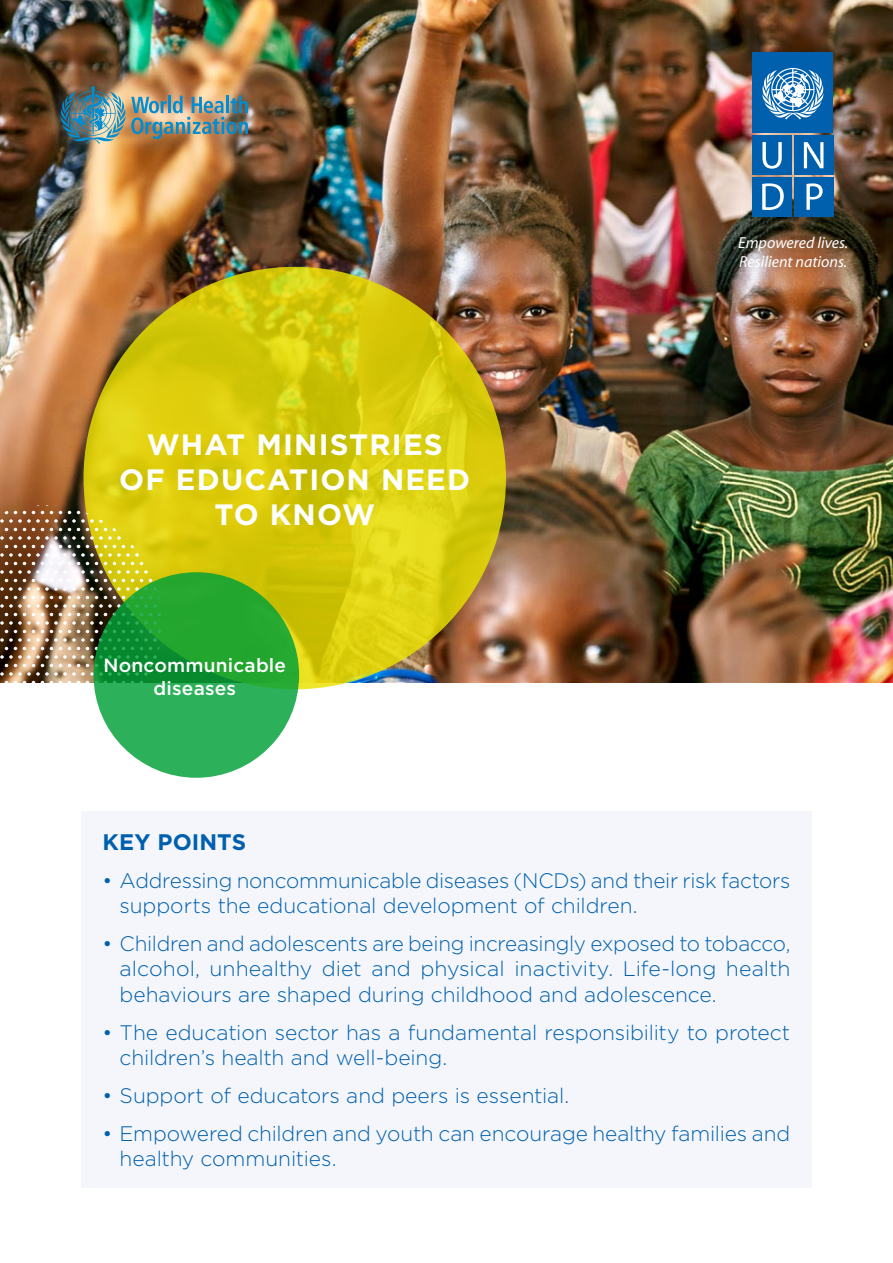
<style>
.page{position:relative;width:893px;height:1263px;background:#fff}
.page>*{position:absolute;margin:0;border:0;box-sizing:border-box;transform-origin:0 0}
.Titre-Section1{font:700 29.4px/35.2px "Gotham";letter-spacing:.04em;color:#fff;text-align:center}
.Citation_titre{font:700 22.5px "Gotham";letter-spacing:.005em;color:#0060ad}
.t1{font:300 21px/25.2px "Gotham";letter-spacing:-.005em;color:#0060ad}
.Titre-Section1b{font:500 19.05px/23px "Gotham";letter-spacing:.01em;color:#fff;text-align:center}
.t2{font:italic 16.05px/19.2px "Myriad";color:#fff}
</style>
<div class="page">
<img style="left:0;top:0;width:893px;height:682px">
<svg style="left:84px;top:267px;width:422px;height:422px;background:#d7cb0c"></svg>
<img style="left:0;top:505px;width:162px;height:235px">
<svg style="left:94px;top:572px;width:205px;height:206px;background:#23a742"></svg>
<div style="left:752px;top:136px;width:40px;height:39px;background:#0060ad"></div>
<svg style="left:762px;top:142px;width:20px;height:27px"></svg>
<div style="left:794px;top:136px;width:39px;height:39px;background:#0060ad"></div>
<svg style="left:804px;top:142px;width:19px;height:26px"></svg>
<div style="left:794px;top:177px;width:39px;height:39px;background:#0060ad"></div>
<svg style="left:806px;top:183px;width:17px;height:27px"></svg>
<div style="left:752px;top:177px;width:40px;height:39px;background:#0060ad"></div>
<svg style="left:762px;top:183px;width:22px;height:27px"></svg>
<div style="left:752px;top:52px;width:81px;height:81px;background:#0060ad"></div>
<svg style="left:762px;top:68px;width:62px;height:52px"></svg>
<div style="left:38px;top:65px;width:233px;height:100px;background:#fff;opacity:.75"></div>
<img style="left:61px;top:86px;width:187px;height:58px">
<div style="left:81px;top:811px;width:731px;height:376px;background:#f4f6fc"></div>
<p class="Titre-Section1" style="left:119px;top:426px;width:352px">WHAT MINISTRIES<br>OF EDUCATION NEED<br>TO KNOW</p>
<p class="Titre-Section1b" style="left:104px;top:653px;width:184px">Noncommunicable diseases</p>
<p class="t2" style="left:738px;top:234px;width:112px">Empowered lives.<br>Resilient nations.</p>
<p class="Citation_titre" style="left:103px;top:827px;width:145px">KEY POINTS</p>
<p class="t1" style="left:120px;top:867px;width:672px;text-indent:-17px">• Addressing noncommunicable diseases (NCDs) and their risk factors supports the educational development of children.</p>
<p class="t1" style="left:120px;top:931px;width:672px;text-align:justify;text-indent:-17px">• Children and adolescents are being increasingly exposed to tobacco, alcohol, unhealthy diet and physical inactivity. Life-long health behaviours are shaped during childhood and adolescence.</p>
<p class="t1" style="left:120px;top:1019px;width:672px;text-indent:-17px">• The education sector has a fundamental responsibility to protect children’s health and well-being.</p>
<p class="t1" style="left:103px;top:1082px;width:468px">• Support of educators and peers is essential.</p>
<p class="t1" style="left:120px;top:1120px;width:672px;text-indent:-17px">• Empowered children and youth can encourage healthy families and healthy communities.</p>
</div>
